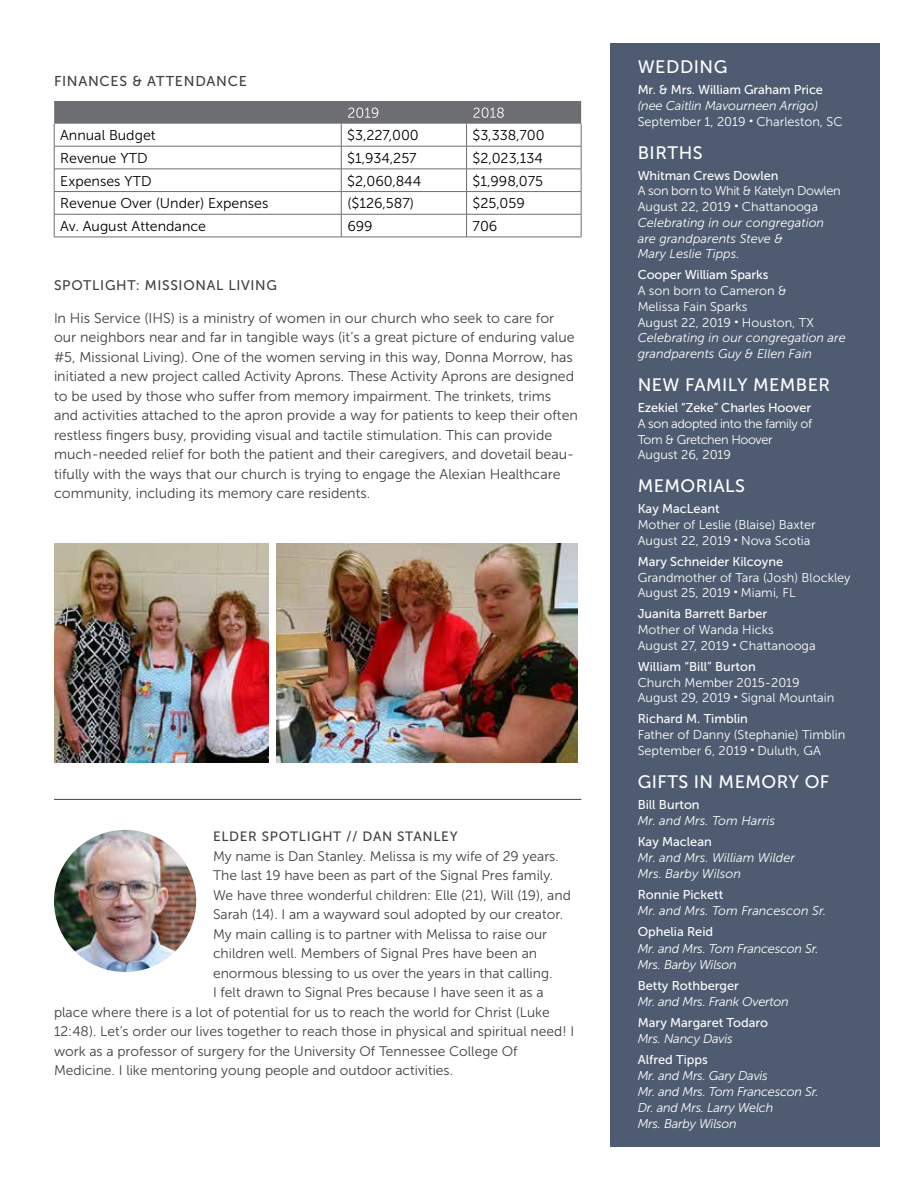
<style>
.page{position:relative;width:918px;height:1188px;background:#fff}
.page>*{position:absolute;margin:0;border:0;box-sizing:border-box;transform-origin:0 0}
.t1{font:18px "Museo Sans 500";letter-spacing:.025em;color:#fff}
.t2{font:14.25px/19.5px "Museo Sans 300";color:#414042}
.t3{font:14.25px "Museo Sans 300";color:#000}
.t4{font:14.25px "Museo Sans 500";letter-spacing:.05em;color:#414042}
.t5{font:14.25px "Museo Sans 300";color:#fff}
.t6{font:13.8px "Museo Sans 300";color:#414042}
.t7{font:13.8px "Museo Sans 500";letter-spacing:.05em;color:#414042}
.t8{font:13.5px "Museo Sans 500";letter-spacing:.05em;color:#414042}
.t9{font:italic 12.75px/15.8px "Museo Sans 300";letter-spacing:-.01em;color:#fff}
.t10{font:12.75px/15.8px "Museo Sans 300";color:#fff}
.t11{font:12.75px "Museo Sans 500";color:#fff}
.t12{font:12.75px/15.8px "Museo Sans 300";letter-spacing:-.03em;color:#fff}
.s1{font-size:13.8px}
.s2{font-style:normal}
.s3{font-family:"Open Sans";font-weight:800;font-style:normal;font-size:14.25px}
.s4{font-family:"Open Sans";font-weight:800;font-size:14.25px}
.s5{font-style:italic}
</style>
<div class="page">
<div style="left:610px;top:43px;width:270px;height:1104px;background:#4e5b70"></div>
<svg style="left:54px;top:101px;width:528px;height:136px"></svg>
<hr style="left:54px;top:237px;width:287px;height:1px;background:#6d6e71">
<hr style="left:341px;top:237px;width:126px;height:1px;background:#6d6e71">
<hr style="left:467px;top:237px;width:114px;height:1px;background:#6d6e71">
<hr style="left:54px;top:799px;width:527px;height:1px;background:#414042">
<img style="left:54px;top:830px;width:142px;height:142px;border-radius:71px">
<img style="left:276px;top:544px;width:302px;height:218px">
<img style="left:54px;top:544px;width:215px;height:219px">
<p class="t4" style="left:54px;top:73px;width:194px">FINANCES &amp; ATTENDANCE</p>
<p class="t5" style="left:347px;top:105px;width:34px">2019</p>
<p class="t5" style="left:473px;top:105px;width:34px">2018</p>
<p class="t3" style="left:60px;top:128px;width:97px">Annual Budget</p>
<p class="t3" style="left:347px;top:128px;width:73px">$3,227,000</p>
<p class="t3" style="left:473px;top:128px;width:74px">$3,338,700</p>
<p class="t3" style="left:60px;top:150px;width:89px">Revenue YTD</p>
<p class="t3" style="left:347px;top:150px;width:71px">$1,934,257</p>
<p class="t3" style="left:473px;top:150px;width:72px">$2,023,134</p>
<p class="t3" style="left:60px;top:173px;width:93px">Expenses YTD</p>
<p class="t3" style="left:347px;top:173px;width:76px">$2,060,844</p>
<p class="t3" style="left:473px;top:173px;width:72px">$1,998,075</p>
<p class="t3" style="left:60px;top:196px;width:210px">Revenue Over (Under) Expenses</p>
<p class="t3" style="left:347px;top:196px;width:68px">($126,587)</p>
<p class="t3" style="left:473px;top:196px;width:54px">$25,059</p>
<p class="t3" style="left:60px;top:218px;width:147px">Av. August Attendance</p>
<p class="t3" style="left:347px;top:218px;width:27px">699</p>
<p class="t3" style="left:473px;top:218px;width:26px">706</p>
<p class="t7" style="left:54px;top:277px;width:225px">SPOTLIGHT: MISSIONAL LIVING</p>
<p class="t2" style="left:54px;top:308px;width:526px"><span class="s1">I</span>n His Service (IHS) is a ministry of women in our church who seek to care for our neighbors near and far in tangible ways (it’s a great picture of enduring value #5, Missional Living). One of the women serving in this way, Donna Morrow, has initiated a new project called Activity Aprons. These Activity Aprons are designed to be used by those who suffer from memory impairment. The trinkets, trims and activities attached to the apron provide a way for patients to keep their often restless fingers busy, providing visual and tactile stimulation. This can provide much-needed relief for both the patient and their caregivers, and dovetail beau&shy;tifully with the ways that our church is trying to engage the Alexian Healthcare community, including its memory care residents.</p>
<p class="t8" style="left:213px;top:829px;width:246px">ELDER SPOTLIGHT // DAN STANLEY</p>
<p class="t6" style="left:213px;top:849px;width:347px">My name is Dan Stanley. Melissa is my wife of 29 years.</p>
<p class="t6" style="left:213px;top:868px;width:342px">The last 19 have been as part of the Signal Pres family.</p>
<p class="t6" style="left:213px;top:888px;width:359px">We have three wonderful children: Elle (21), Will (19), and</p>
<p class="t6" style="left:213px;top:907px;width:352px">Sarah (14). I am a wayward soul adopted by our creator.</p>
<p class="t6" style="left:213px;top:927px;width:336px">My main calling is to partner with Melissa to raise our</p>
<p class="t6" style="left:213px;top:946px;width:326px">children well. Members of Signal Pres have been an</p>
<p class="t6" style="left:213px;top:966px;width:341px">enormous blessing to us over the years in that calling.</p>
<p class="t6" style="left:213px;top:985px;width:332px">I felt drawn to Signal Pres because I have seen it as a</p>
<p class="t6" style="left:54px;top:1005px;width:497px">place where there is a lot of potential for us to reach the world for Christ (Luke</p>
<p class="t6" style="left:54px;top:1024px;width:522px">12:48). Let’s order our lives together to reach those in physical and spiritual need! I</p>
<p class="t6" style="left:54px;top:1044px;width:465px">work as a professor of surgery for the University Of Tennessee College Of</p>
<p class="t6" style="left:54px;top:1063px;width:401px">Medicine. I like mentoring young people and outdoor activities.</p>
<p class="t1" style="left:638px;top:57px;width:91px">WEDDING</p>
<p class="t11" style="left:638px;top:83px;width:187px">Mr. &amp; Mrs. William Graham Price</p>
<p class="t9" style="left:638px;top:98px;width:206px">(nee Caitlin Mavourneen Arrigo)<br><span class="s2">September 1, 2019</span> <span class="s3">·</span> <span class="s2">Charleston, SC</span></p>
<p class="t1" style="left:638px;top:143px;width:66px">BIRTHS</p>
<p class="t11" style="left:638px;top:168px;width:142px">Whitman Crews Dowlen</p>
<p class="t9" style="left:638px;top:183px;width:204px"><span class="s2">A son born to Whit &amp; Katelyn Dowlen<br>August 22, 2019</span> <span class="s3">·</span> <span class="s2">Chattanooga<br></span>Celebrating in our congregation are grandparents Steve &amp;<br>Mary Leslie Tipps.</p>
<p class="t11" style="left:638px;top:268px;width:132px">Cooper William Sparks</p>
<p class="t10" style="left:638px;top:283px;width:210px">A son born to Cameron &amp;<br>Melissa Fain Sparks<br>August 22, 2019 <span class="s4">·</span> Houston, TX<br><span class="s5">Celebrating in our congregation are grandparents Guy &amp; Ellen Fain</span></p>
<p class="t1" style="left:638px;top:375px;width:194px">NEW FAMILY MEMBER</p>
<p class="t11" style="left:638px;top:401px;width:175px">Ezekiel “Zeke” Charles Hoover</p>
<p class="t12" style="left:638px;top:416px;width:176px">A son adopted into the family of<br>Tom &amp; Gretchen Hoover<br>August 26, 2019</p>
<p class="t1" style="left:638px;top:476px;width:109px">MEMORIALS</p>
<p class="t11" style="left:638px;top:502px;width:84px">Kay MacLeant</p>
<p class="t10" style="left:638px;top:517px;width:179px">Mother of Leslie (Blaise) Baxter<br>August 22, 2019 <span class="s4">·</span> Nova Scotia</p>
<p class="t11" style="left:638px;top:555px;width:147px">Mary Schneider Kilcoyne</p>
<p class="t10" style="left:638px;top:569px;width:214px">Grandmother of Tara (Josh) Blockley<br>August 25, 2019 <span class="s4">·</span> Miami, FL</p>
<p class="t11" style="left:638px;top:607px;width:131px">Juanita Barrett Barber</p>
<p class="t10" style="left:638px;top:622px;width:179px">Mother of Wanda Hicks<br>August 27, 2019 <span class="s4">·</span> Chattanooga</p>
<p class="t11" style="left:638px;top:660px;width:120px">William “Bill” Burton</p>
<p class="t10" style="left:638px;top:674px;width:198px">Church Member 2015-2019<br>August 29, 2019 <span class="s4">·</span> Signal Mountain</p>
<p class="t11" style="left:638px;top:712px;width:112px">Richard M. Timblin</p>
<p class="t10" style="left:638px;top:727px;width:209px">Father of Danny (Stephanie) Timblin<br>September 6, 2019 <span class="s4">·</span> Duluth, GA</p>
<p class="t1" style="left:638px;top:772px;width:193px">GIFTS IN MEMORY OF</p>
<p class="t11" style="left:638px;top:798px;width:63px">Bill Burton</p>
<p class="t9" style="left:638px;top:813px;width:139px">Mr. and Mrs. Tom Harris</p>
<p class="t11" style="left:638px;top:835px;width:76px">Kay Maclean</p>
<p class="t9" style="left:638px;top:850px;width:159px;line-height:16.2px">Mr. and Mrs. William Wilder<br>Mrs. Barby Wilson</p>
<p class="t11" style="left:638px;top:888px;width:87px">Ronnie Pickett</p>
<p class="t9" style="left:638px;top:903px;width:190px">Mr. and Mrs. Tom Francescon Sr.</p>
<p class="t11" style="left:638px;top:925px;width:77px">Ophelia Reid</p>
<p class="t9" style="left:638px;top:940px;width:182px;line-height:16.2px">Mr. and Mrs. Tom Francescon Sr.<br>Mrs. Barby Wilson</p>
<p class="t11" style="left:638px;top:978px;width:103px">Betty Rothberger</p>
<p class="t9" style="left:638px;top:994px;width:152px">Mr. and Mrs. Frank Overton</p>
<p class="t11" style="left:638px;top:1015px;width:132px">Mary Margaret Todaro</p>
<p class="t9" style="left:638px;top:1031px;width:97px">Mrs. Nancy Davis</p>
<p class="t11" style="left:638px;top:1053px;width:72px">Alfred Tipps</p>
<p class="t9" style="left:638px;top:1068px;width:182px;line-height:16.2px">Mr. and Mrs. Gary Davis<br>Mr. and Mrs. Tom Francescon Sr.<br>Dr. and Mrs. Larry Welch<br>Mrs. Barby Wilson</p>
</div>
